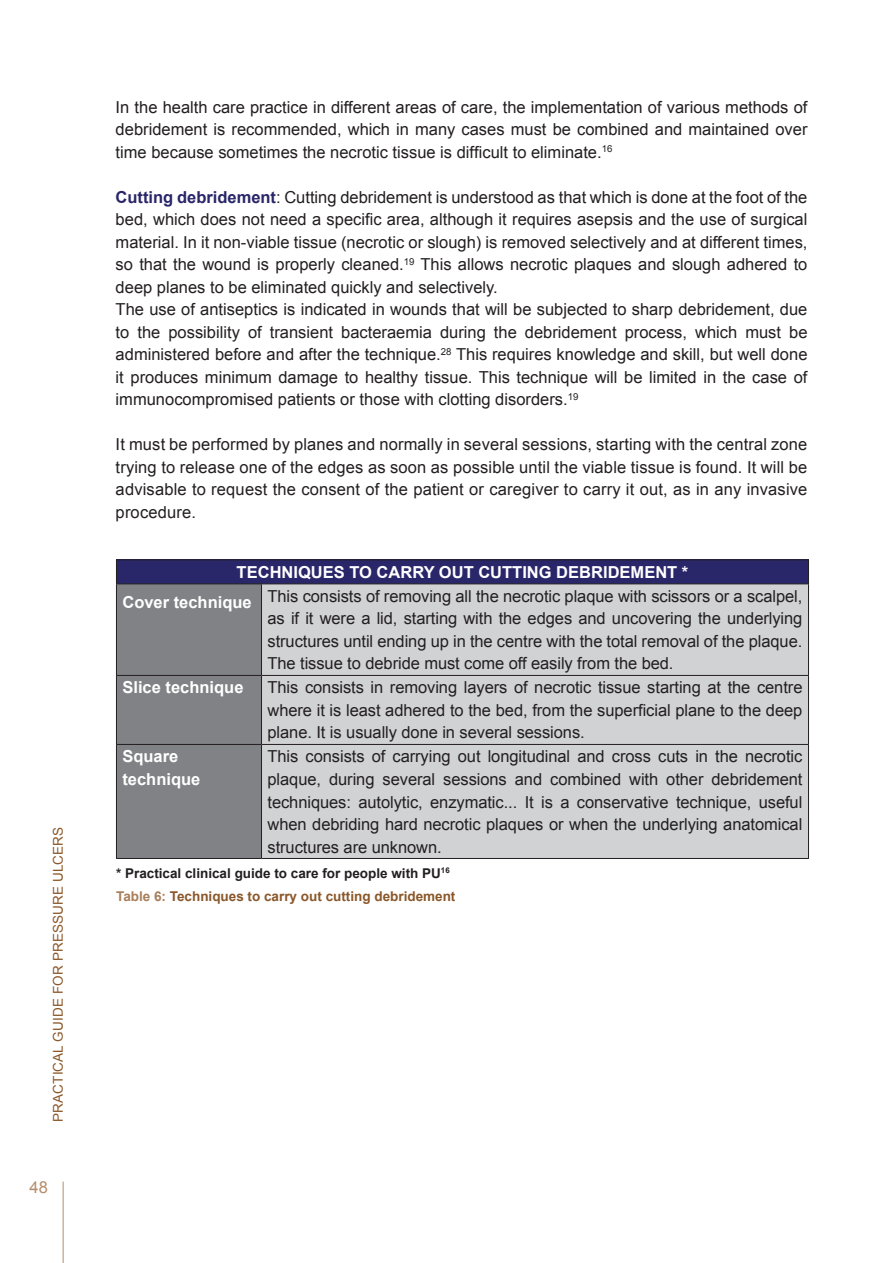
<style>
.page{position:relative;width:893px;height:1263px;background:#fff}
.page>*{position:absolute;margin:0;border:0;box-sizing:border-box;transform-origin:0 0}
.principal{font:16.5px/22.5px "Arial";color:#231f20;text-align:justify}
.principal-2{font:700 16.5px/22.5px "Arial";color:#fff}
.apartadosazul{font:700 16.5px "Arial";color:#fff}
.t1{font:16.5px "Arial";color:#b58e6c}
.pies{font:700 13.5px "Arial";color:#231f20}
.pies-2{font:700 13.5px "Arial";color:#8a5729}
.t2{font:13.5px "Arial";letter-spacing:.01em;color:#8a5729}
.s1{font-weight:700;color:#292669}
.s2{color:#a97e5a}
</style>
<div class="page">
<hr style="left:63px;top:1181px;width:1px;height:82px;background:#b58e6c">
<div style="left:116px;top:560px;width:692px;height:24px;background:#292669"></div>
<div style="left:262px;top:584px;width:546px;height:274px;background:#d1d2d4"></div>
<hr style="left:116px;top:559px;width:145px;height:1px;background:#231f20">
<svg style="left:116px;top:560px;width:145px;height:298px;background:#787a82"></svg>
<hr style="left:261px;top:559px;width:548px;height:1px;background:#231f20">
<svg style="left:808px;top:560px;width:1px;height:23px"></svg>
<hr style="left:116px;top:583px;width:145px;height:1px;background:#231f20">
<hr style="left:116px;top:584px;width:1px;height:91px;background:#231f20">
<hr style="left:116px;top:675px;width:145px;height:1px;background:#231f20">
<hr style="left:116px;top:676px;width:1px;height:68px;background:#231f20">
<hr style="left:116px;top:744px;width:145px;height:1px;background:#231f20">
<hr style="left:116px;top:745px;width:1px;height:113px;background:#231f20">
<hr style="left:116px;top:858px;width:145px;height:1px;background:#231f20">
<hr style="left:261px;top:583px;width:548px;height:1px;background:#231f20">
<hr style="left:261px;top:584px;width:1px;height:91px;background:#231f20">
<hr style="left:808px;top:584px;width:1px;height:91px;background:#231f20">
<hr style="left:261px;top:675px;width:548px;height:1px;background:#231f20">
<hr style="left:261px;top:676px;width:1px;height:68px;background:#231f20">
<hr style="left:808px;top:676px;width:1px;height:68px;background:#231f20">
<hr style="left:261px;top:744px;width:548px;height:1px;background:#231f20">
<hr style="left:261px;top:745px;width:1px;height:113px;background:#231f20">
<hr style="left:808px;top:745px;width:1px;height:113px;background:#231f20">
<hr style="left:261px;top:858px;width:548px;height:1px;background:#231f20">
<p class="t2" style="left:49px;top:1122px;width:297px;rotate:-90deg">PRACTICAL GUIDE FOR PRESSURE ULCERS</p>
<p class="t1" style="left:30px;top:1176px;width:20px">48</p>
<p class="principal" style="left:116px;top:96px;width:693px">In the health care practice in different areas of care, the implementation of various methods of debridement is recommended, which in many cases must be combined and maintained over time because sometimes the necrotic tissue is difficult to eliminate.<sup>16</sup></p>
<p class="principal" style="left:116px;top:186px;width:693px"><span class="s1">Cutting debridement</span>: Cutting debridement is understood as that which is done at the foot of the bed, which does not need a specific area, although it requires asepsis and the use of surgical material. In it non-viable tissue (necrotic or slough) is removed selectively and at different times, so that the wound is properly cleaned.<sup>19</sup> This allows necrotic plaques and slough adhered to deep planes to be eliminated quickly and selectively.</p>
<p class="principal" style="left:116px;top:298px;width:693px">The use of antiseptics is indicated in wounds that will be subjected to sharp debridement, due to the possibility of transient bacteraemia during the debridement process, which must be administered before and after the technique.<sup>28</sup> This requires knowledge and skill, but well done it produces minimum damage to healthy tissue. This technique will be limited in the case of immunocompromised patients or those with clotting disorders.<sup>19</sup></p>
<p class="principal" style="left:116px;top:433px;width:693px">It must be performed by planes and normally in several sessions, starting with the central zone trying to release one of the edges as soon as possible until the viable tissue is found. It will be advisable to request the consent of the patient or caregiver to carry it out, as in any invasive procedure.</p>
<p class="apartadosazul" style="left:237px;top:561px;width:453px">TECHNIQUES TO CARRY OUT CUTTING DEBRIDEMENT *</p>
<p class="principal-2" style="left:122px;top:591px;width:131px">Cover technique</p>
<p class="principal" style="left:267px;top:585px;width:536px">This consists of removing all the necrotic plaque with scissors or a scalpel, as if it were a lid, starting with the edges and uncovering the underlying structures until ending up in the centre with the total removal of the plaque.<br>The tissue to debride must come off easily from the bed.</p>
<p class="principal-2" style="left:122px;top:677px;width:123px">Slice technique</p>
<p class="principal" style="left:267px;top:676px;width:536px">This consists in removing layers of necrotic tissue starting at the centre where it is least adhered to the bed, from the superficial plane to the deep plane. It is usually done in several sessions.</p>
<p class="principal-2" style="left:122px;top:746px;width:79px">Square technique</p>
<p class="principal" style="left:267px;top:746px;width:536px">This consists of carrying out longitudinal and cross cuts in the necrotic plaque, during several sessions and combined with other debridement techniques: autolytic, enzymatic... It is a conservative technique, useful when debriding hard necrotic plaques or when the underlying anatomical structures are unknown.</p>
<p class="pies" style="left:116px;top:864px;width:335px">* Practical clinical guide to care for people with PU<sup>16</sup></p>
<p class="pies-2" style="left:116px;top:887px;width:341px"><span class="s2">Table 6:</span> Techniques to carry out cutting debridement</p>
</div>
